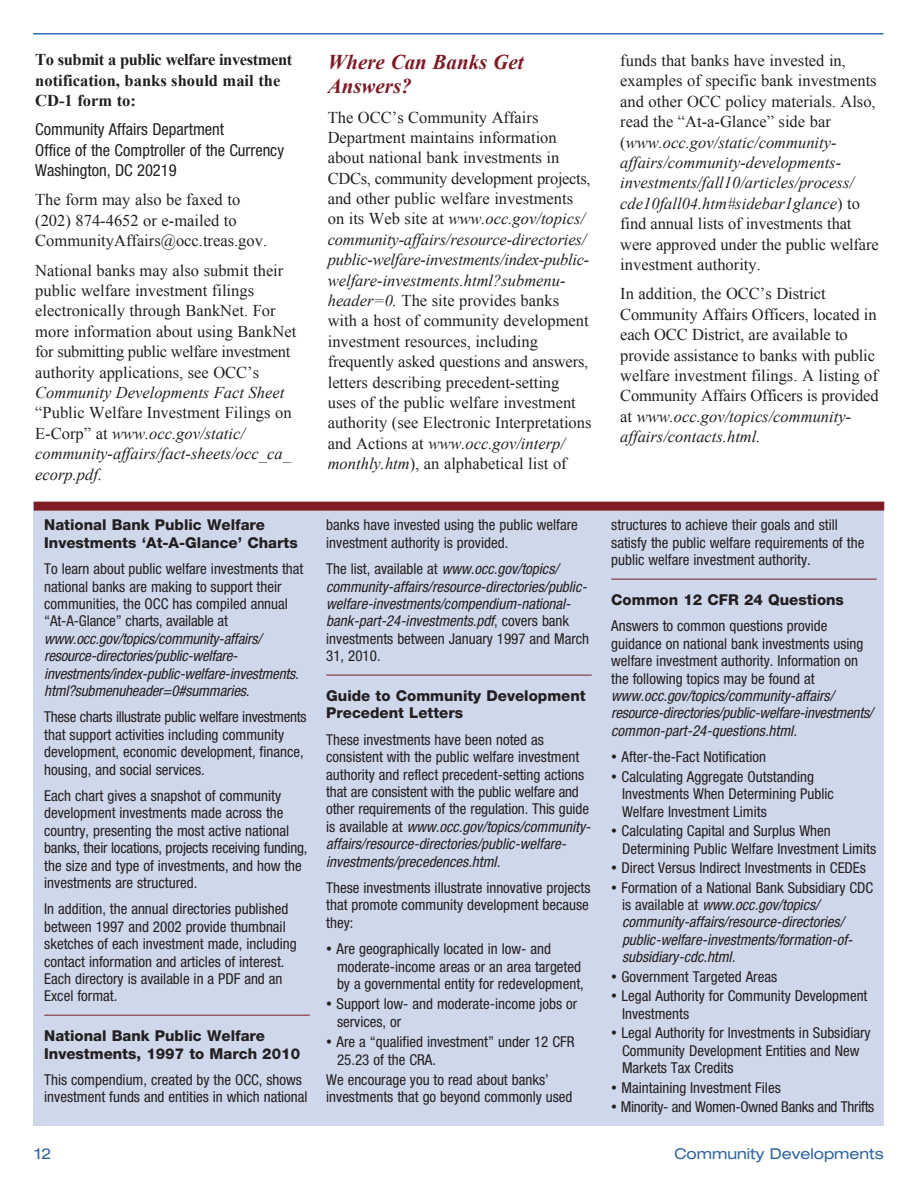
<style>
.page{position:relative;width:918px;height:1188px;background:#fff}
.page>*{position:absolute;margin:0;border:0;box-sizing:border-box;transform-origin:0 0}
.subhead{font:italic 700 21px/24px "Times New Roman";color:#7e1b25}
.BodyText{font:16.5px/20.4px "Times New Roman";color:#231f20}
.BodyText-2{font:condensed 16.5px/20.4px "Helvetica Neue LT Std";color:#231f20}
.BodyText-3{font:700 16.5px/20.4px "Times New Roman";color:#231f20}
.BodyText-4{font:condensed 15px/17.4px "Helvetica Neue LT Std";color:#231f20}
.BodyText-5{font:italic condensed 15px/17.4px "Helvetica Neue LT Std";color:#231f20}
.t1{font:800 15px/17.4px "Helvetica Neue LT Std";color:#231f20}
.BodyText-6{font:condensed 15px "Helvetica Neue LT Std";letter-spacing:-.02em;color:#231f20}
.t2{font:expanded 15px "Helvetica Neue LT Std";color:#3063a2}
.s1{font-style:italic}
.s2{font-style:normal}
.s3{font-family:"Times New Roman";font-stretch:normal;font-size:16.5px}
.s4{font-family:"Times New Roman";font-style:normal;font-stretch:normal;font-size:16.5px}
</style>
<div class="page">
<div style="left:34px;top:502px;width:850px;height:624px;background:#cfd7ea"></div>
<hr style="left:33px;top:33px;width:851px;height:1px;background:#2c70b1">
<hr style="left:44px;top:1015px;width:266px;height:1px;background:#7e1b25">
<hr style="left:326px;top:675px;width:266px;height:1px;background:#7e1b25">
<hr style="left:611px;top:579px;width:266px;height:1px;background:#7e1b25">
<div style="left:34px;top:502px;width:850px;height:9px;background:#7e1b25"></div>
<p class="BodyText-3" style="left:35px;top:49px;width:259px">To submit a public welfare investment notification, banks should mail the<br>CD-1 form to:</p>
<p class="BodyText-2" style="left:35px;top:119px;width:250px">Community Affairs Department<br>Office of the Comptroller of the Currency<br>Washington, DC 20219</p>
<p class="BodyText" style="left:35px;top:190px;width:233px">The form may also be faxed to (202) 874-4652 or e-mailed to<br>CommunityAffairs@occ.treas.gov.</p>
<p class="BodyText" style="left:35px;top:260px;width:263px">National banks may also submit their public welfare investment filings electronically through BankNet. For more information about using BankNet for submitting public welfare investment authority applications, see OCC’s <span class="s1">Community Developments Fact Sheet </span>“Public Welfare Investment Filings on E-Corp” at <span class="s1">www.occ.gov/static/ community-affairs/fact-sheets/occ_ca_ ecorp.pdf.</span></p>
<p class="t1" style="left:44px;top:516px;width:255px">National Bank Public Welfare<br>Investments ‘At-A-Glance’ Charts</p>
<p class="BodyText-5" style="left:44px;top:561px;width:261px"><span class="s2">To learn about public welfare investments that national banks are making to support their communities, the OCC has compiled annual “At-A-Glance” charts, available at </span>www.occ.gov/topics/community-affairs/ resource-directories/public-welfare&shy;investments/index-public-welfare-investments. html?submenuheader=0#summaries.</p>
<p class="BodyText-4" style="left:44px;top:708px;width:264px">These charts illustrate public welfare investments that support activities including community development, economic development, finance, housing, and social services.</p>
<p class="BodyText-4" style="left:44px;top:787px;width:265px">Each chart gives a snapshot of community development investments made across the country, presenting the most active national banks, their locations, projects receiving funding, the size and type of investments, and how the investments are structured.</p>
<p class="BodyText-4" style="left:44px;top:900px;width:254px">In addition, the annual directories published between 1997 and 2002 provide thumbnail sketches of each investment made, including contact information and articles of interest.<br>Each directory is available in a PDF and an Excel format.</p>
<p class="t1" style="left:44px;top:1027px;width:257px">National Bank Public Welfare<br>Investments, 1997 to March 2010</p>
<p class="BodyText-4" style="left:44px;top:1071px;width:265px">This compendium, created by the OCC, shows investment funds and entities in which national</p>
<h2 class="subhead" style="left:328px;top:50px;width:197px">Where Can Banks Get<br>Answers?</h2>
<p class="BodyText" style="left:328px;top:107px;width:265px">The OCC’s Community Affairs Department maintains information about national bank investments in CDCs, community development projects, and other public welfare investments on its Web site at <span class="s1">www.occ.gov/topics/ community-affairs/resource-directories/ public-welfare-investments/index-public&shy;welfare-investments.html?submenu&shy;header=0.</span> The site provides banks with a host of community development investment resources, including frequently asked questions and answers, letters describing precedent-setting uses of the public welfare investment authority (see Electronic Interpretations and Actions at <span class="s1">www.occ.gov/interp/ monthly.htm</span>), an alphabetical list of</p>
<p class="BodyText-4" style="left:326px;top:516px;width:253px">banks have invested using the public welfare investment authority is provided.</p>
<p class="BodyText-5" style="left:326px;top:561px;width:264px"><span class="s2">The list, available at</span> www.occ.gov/topics/ community-affairs/resource-directories/public&shy;welfare-investments/compendium-national&shy;bank-part-24-investments.pdf<span class="s2">, covers bank investments between January 1997 and March 31, 2010.</span></p>
<p class="t1" style="left:326px;top:687px;width:261px">Guide to Community Development<br>Precedent Letters</p>
<p class="BodyText-4" style="left:326px;top:731px;width:266px">These investments have been noted as consistent with the public welfare investment authority and reflect precedent-setting actions that are consistent with the public welfare and other requirements of the regulation. This guide is available at <span class="s1">www.occ.gov/topics/community&shy;affairs/resource-directories/public-welfare&shy;investments/precedences.html.</span></p>
<p class="BodyText-4" style="left:326px;top:879px;width:266px;text-align:justify">These investments illustrate innovative projects that promote community development because they:</p>
<p class="BodyText-4" style="left:337px;top:940px;width:248px;text-indent:-11px"><span class="s3">•</span> Are geographically located in low- and moderate-income areas or an area targeted by a governmental entity for redevelopment,</p>
<p class="BodyText-4" style="left:337px;top:995px;width:242px;text-indent:-11px"><span class="s3">•</span> Support low- and moderate-income jobs or services, or</p>
<p class="BodyText-4" style="left:337px;top:1033px;width:239px;text-indent:-11px"><span class="s3">•</span> Are a “qualified investment” under 12 CFR<br>25.23 of the CRA.</p>
<p class="BodyText-4" style="left:326px;top:1071px;width:248px">We encourage you to read about banks’ investments that go beyond commonly used</p>
<p class="BodyText" style="left:620px;top:50px;width:260px">funds that banks have invested in, examples of specific bank investments and other OCC policy materials. Also, read the “At-a-Glance” side bar (<span class="s1">www.occ.gov/static/community&shy;affairs/community-developments&shy;investments/fall10/articles/process/ cde10fall04.htm#sidebar1glance</span>) to find annual lists of investments that were approved under the public welfare investment authority.</p>
<p class="BodyText" style="left:620px;top:283px;width:260px">In addition, the OCC’s District Community Affairs Officers, located in each OCC District, are available to provide assistance to banks with public welfare investment filings. A listing of Community Affairs Officers is provided at <span class="s1">www.occ.gov/topics/community&shy;affairs/contacts.html.</span></p>
<p class="BodyText-4" style="left:611px;top:516px;width:255px">structures to achieve their goals and still satisfy the public welfare requirements of the public welfare investment authority.</p>
<p class="t1" style="left:611px;top:591px;width:234px">Common 12 CFR 24 Questions</p>
<p class="BodyText-4" style="left:611px;top:617px;width:263px">Answers to common questions provide guidance on national bank investments using welfare investment authority. Information on the following topics may be found at <span class="s1">www.occ.gov/topics/community-affairs/ resource-directories/public-welfare-investments/ common-part-24-questions.html.</span></p>
<p class="BodyText-4" style="left:611px;top:748px;width:156px"><span class="s3">•</span> After-the-Fact Notification</p>
<p class="BodyText-4" style="left:622px;top:768px;width:213px;text-indent:-11px"><span class="s3">•</span> Calculating Aggregate Outstanding<br>Investments When Determining Public<br>Welfare Investment Limits</p>
<p class="BodyText-4" style="left:622px;top:822px;width:256px;text-indent:-11px"><span class="s3">•</span> Calculating Capital and Surplus When<br>Determining Public Welfare Investment Limits</p>
<p class="BodyText-4" style="left:611px;top:859px;width:256px"><span class="s3">•</span> Direct Versus Indirect Investments in CEDEs</p>
<p class="BodyText-5" style="left:622px;top:879px;width:253px;text-indent:-11px"><span class="s4">•</span> <span class="s2">Formation of a National Bank Subsidiary CDC is available at</span> www.occ.gov/topics/ community-affairs/resource-directories/ public-welfare-investments/formation-of&shy;subsidiary-cdc.html.</p>
<p class="BodyText-4" style="left:611px;top:968px;width:167px"><span class="s3">•</span> Government Targeted Areas</p>
<p class="BodyText-4" style="left:622px;top:987px;width:247px;text-indent:-11px"><span class="s3">•</span> Legal Authority for Community Development<br>Investments</p>
<p class="BodyText-4" style="left:622px;top:1024px;width:250px;text-indent:-11px"><span class="s3">•</span> Legal Authority for Investments in Subsidiary<br>Community Development Entities and New<br>Markets Tax Credits</p>
<p class="BodyText-4" style="left:611px;top:1079px;width:171px"><span class="s3">•</span> Maintaining Investment Files</p>
<p class="BodyText-6" style="left:611px;top:1098px;width:265px"><span class="s3">•</span> Minority- and Women-Owned Banks and Thrifts</p>
<p class="t2" style="left:35px;top:1144px;width:18px">12</p>
<p class="t2" style="left:674px;top:1144px;width:211px">Community Developments</p>
</div>
